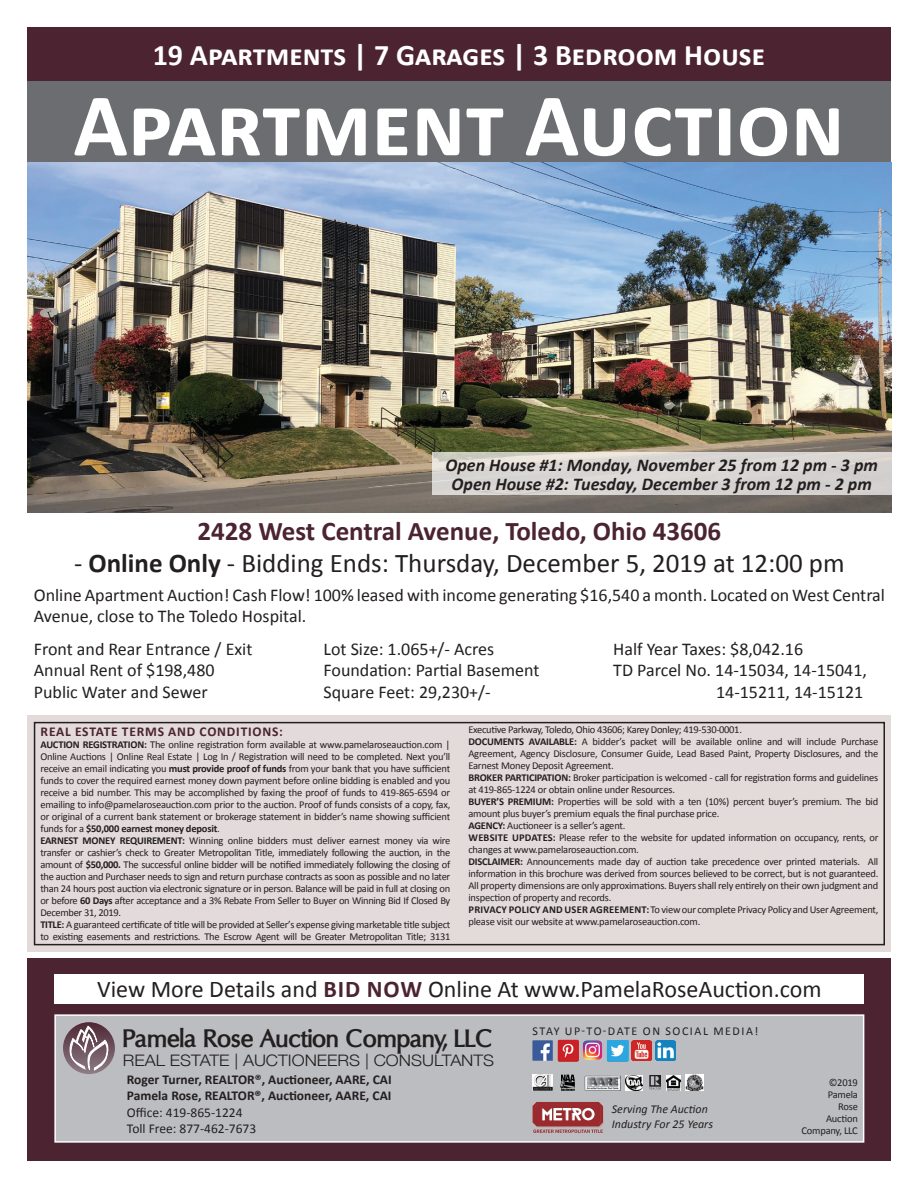
<style>
.page{position:relative;width:918px;height:1188px;background:#fff}
.page>*{position:absolute;margin:0;border:0;box-sizing:border-box;transform-origin:0 0}
.t1{font:700 90px "Calibri";color:#fff}
.t2{font:700 30px "Calibri";color:#fff}
.t3{font:27px "Calibri";color:#231f20}
.t4{font:700 27px "Calibri";color:#4b2331}
.t5{font:700 25.8px "Oregon LDO";color:#231f20}
.t6{font:24px "Calibri";color:#231f20}
.t7{font:18px/21.6px "Calibri";color:#231f20}
.t8{font:italic 700 18px/19.5px "Calibri";color:#231f20;text-align:center}
.t9{font:300 15.9px "Helvetica Neue";color:#231f20;scale:1.1 1}
.t10{font:700 13.5px/16.2px "Calibri";color:#231f20}
.t11{font:13.5px/16.2px "Calibri";color:#231f20}
.t12{font:700 13.5px "Calibri";letter-spacing:.06em;color:#4b2331}
.t13{font:italic 12px/15px "Calibri";color:#231f20}
.t14{font:12px "Calibri";letter-spacing:.13em;color:#231f20}
.t15{font:10.5px/12px "Calibri";letter-spacing:-.02em;color:#231f20}
.t16{font:700 10.5px "Calibri";letter-spacing:.02em;color:#231f20}
.s1{font-weight:700}
.s2{font-weight:700;color:#4b2331}
</style>
<div class="page">
<div style="left:27px;top:958px;width:864px;height:203px;background:#4b2331"></div>
<div style="left:54px;top:974px;width:810px;height:30px;background:#fff"></div>
<div style="left:54px;top:1014px;width:810px;height:129px;background:#bcbdc0;border:2px solid #fff"></div>
<svg style="left:63px;top:1022px;width:52px;height:52px"></svg>
<svg style="left:70px;top:1026px;width:39px;height:44px;background:#948088"></svg>
<svg style="left:532px;top:1102px;width:72px;height:31px;background:#af676a"></svg>
<img style="left:583px;top:1040px;width:19px;height:20px">
<img style="left:655px;top:1040px;width:21px;height:21px">
<img style="left:631px;top:1040px;width:21px;height:21px">
<img style="left:557px;top:1040px;width:21px;height:21px">
<img style="left:532px;top:1040px;width:21px;height:21px">
<img style="left:607px;top:1040px;width:21px;height:21px">
<img style="left:649px;top:1075px;width:11px;height:15px">
<img style="left:532px;top:1075px;width:21px;height:16px">
<svg style="left:560px;top:1075px;width:15px;height:16px"></svg>
<img style="left:584px;top:1075px;width:36px;height:15px">
<img style="left:626px;top:1075px;width:16px;height:16px">
<img style="left:667px;top:1075px;width:14px;height:15px">
<img style="left:686px;top:1075px;width:18px;height:16px">
<img style="left:27px;top:162px;width:864px;height:351px">
<div style="left:27px;top:27px;width:864px;height:54px;background:#4b2331"></div>
<div style="left:27px;top:81px;width:864px;height:81px;background:#6c6d70"></div>
<div style="left:27px;top:716px;width:864px;height:236px;background:#e3dbda"></div>
<div style="left:34px;top:722px;width:851px;height:223px;border:2px solid #231f20"></div>
<svg style="left:432px;top:453px;width:459px;height:42px;background:#d8d5d2"></svg>
<h2 class="t2" style="left:153px;top:36px;width:614px">19 Apartments | 7 Garages | 3 Bedroom House</h2>
<h1 class="t1" style="left:73px;top:68px;width:773px">Apartment Auction</h1>
<h3 class="t8" style="left:445px;top:455px;width:434px">Open House #1: Monday, November 25 from 12 pm - 3 pm<br>Open House #2: Tuesday, December 3 from 12 pm - 2 pm</h3>
<h3 class="t4" style="left:198px;top:514px;width:525px">2428 West Central Avenue, Toledo, Ohio 43606</h3>
<h3 class="t3" style="left:74px;top:546px;width:772px">- <span class="s1">Online Only</span> - Bidding Ends: Thursday, December 5, 2019 at 12:00 pm</h3>
<h3 class="t7" style="left:34px;top:584px;width:853px">Online Apartment Auction! Cash Flow! 100% leased with income generating $16,540 a month. Located on West Central<br>Avenue, close to The Toledo Hospital.</h3>
<h3 class="t7" style="left:34px;top:638px;width:220px">Front and Rear Entrance / Exit<br>Annual Rent of $198,480<br>Public Water and Sewer</h3>
<h3 class="t7" style="left:324px;top:638px;width:217px">Lot Size: 1.065+/- Acres<br>Foundation: Partial Basement<br>Square Feet: 29,230+/-</h3>
<h3 class="t7" style="left:613px;top:638px;width:191px">Half Year Taxes: $8,042.16</h3>
<h3 class="t7" style="left:613px;top:660px;width:255px">TD Parcel N o. 14-15034, 14-15041,</h3>
<h3 class="t7" style="left:716px;top:681px;width:149px">14-15211, 14-15121</h3>
<p class="t12" style="left:41px;top:723px;width:17px">Real</p>
<p class="t12" style="left:75px;top:723px;width:23px">Estate</p>
<p class="t12" style="left:122px;top:723px;width:122px">Terms and Conditio</p>
<p class="t12" style="left:263px;top:723px;width:22px">ns:</p>
<p class="t15" style="left:40px;top:739px;width:412px"><span class="s1">AUCTION REGISTRATION:</span> The online registration form available at www.pamelaroseauction.com | Online Auctions | Online Real Estate | Log I n / Registration will need to be completed. Next you’ll receive an email indicating you <span class="s1">must provide proof of funds</span> from your bank that you have sufficient funds to cover the required earnest money down payment before online bidding is enabled and you receive a bid number. This may be accomplished by faxing the proof of funds to 419-865-6594 or emailing to info@pamelaroseauction.com prior to the auction. Proof of funds consists of a copy, fax, or original of a current bank statement or brokerage statement in bidder’s name showing sufficient funds for a <span class="s1">$50,000 earnest money deposit</span>.<br><span class="s1">EARNEST MONEY REQUIREMENT:</span> Winning online bidders must deliver earnest money via wire transfer or cashier’s check to Greater Metropolitan Title, immediately following the auction, in the amount of <span class="s1">$50,000.</span> The successful online bidder will be notified immediately following the closing of the auction and Purchaser needs to sign and return purchase contracts as soon as possible and no later than 24 hours post auction via electronic signature or in person. Balance will be paid in full at closing on or before <span class="s1">60 Days</span> after acceptance and a 3% Rebate From Seller to Buyer on Winning Bid If Closed By December 31, 2019.<br><span class="s1">TITLE:</span> A guaranteed certificate of title will be provided at Seller’s expense giving marketable title subject to existing easements and restrictions. The Escrow Agent will be Greater M etropolitan Title; 3131</p>
<p class="t15" style="left:468px;top:723px;width:411px">Executive Parkway, Toledo, Ohio 43606; Karey Donley; 419-530-0001.<br><span class="s1">DOCUMENTS AVAILABLE:</span> A bidder’s packet will be available online and will include Purchase Agreement, Agency Disclosure, Consumer Guide, Lead Based Paint, Property Disclosures, and the Earnest M oney Deposit Agreement.<br><span class="s1">BROKER PARTICIPATION:</span> Broker participation is welcomed - call for registration forms and guidelines at 419-865-1224 or obtain online under Resources.<br><span class="s1">BUYER’S PREMIUM:</span> Properties will be sold with a ten (10%) percent buyer’s premium. The bid amount plus buyer’s premium equals the final purchase price.<br><span class="s1">AGENCY:</span> Auctioneer is a seller’s agent.<br><span class="s1">website</span></p>
<p class="t15" style="left:468px;top:831px;width:412px;text-indent:84px"><span class="s1">:</span> Please refer to the website for updated information on occupancy, rents, or changes at www.pamelaroseauction.com.<br><span class="s1">DISCLAIMER:</span> Announcements made day of auction take precedence over printed materials. All information in this brochure was derived from sources believed to be correct, but is not guaranteed.<br>All property dimensions are only approximations. Buyers shall rely entirely on their own judgment and inspection of property and records.</p>
<p class="t16" style="left:469px;top:902px;width:13px">Privacy</p>
<p class="t16" style="left:509px;top:902px;width:12px">Policy</p>
<p class="t16" style="left:542px;top:902px;width:61px">and User Agree</p>
<p class="t16" style="left:512px;top:830px;width:7px">updates</p>
<p class="t15" style="left:468px;top:903px;width:412px;text-indent:151px"><span class="s1">ment:</span> To view our complete Privacy Policy and User Agreement, please visit our website at www.pamelaroseauction.com.</p>
<h3 class="t6" style="left:97px;top:974px;width:726px">View More Details and <span class="s2">BID NOW</span> Online At www.PamelaRoseAuction.com</h3>
<h3 class="t5" style="left:123px;top:1023px;width:371px">Pamela Rose Auction Company, LLC</h3>
<h3 class="t9" style="left:123px;top:1047px;width:339px">REAL ESTATE | AUCTIONEERS | CONSULTANTS</h3>
<p class="t10" style="left:127px;top:1072px;width:266px">Roger Turner, REALTOR®, Auctioneer, AARE, CAI<br>Pamela Rose, REALTOR®, Auctioneer, AARE, CAI</p>
<p class="t11" style="left:127px;top:1104px;width:131px">Office: 419-865-1224<br>Toll Free: 877-462-7673</p>
<p class="t13" style="left:612px;top:1101px;width:103px">Serving The Auction<br>Industry For 25 Years</p>
<p class="t14" style="left:533px;top:1023px;width:227px">STAY up-to-dat e on social media!</p>
<p class="t15" style="left:829px;top:1077px;width:31px">©2019</p>
<p class="t15" style="left:828px;top:1089px;width:32px">Pamela</p>
<p class="t15" style="left:838px;top:1101px;width:21px">Rose</p>
<p class="t15" style="left:826px;top:1113px;width:33px">Auction</p>
<p class="t15" style="left:802px;top:1125px;width:48px">Company, LLC</p>
</div>
